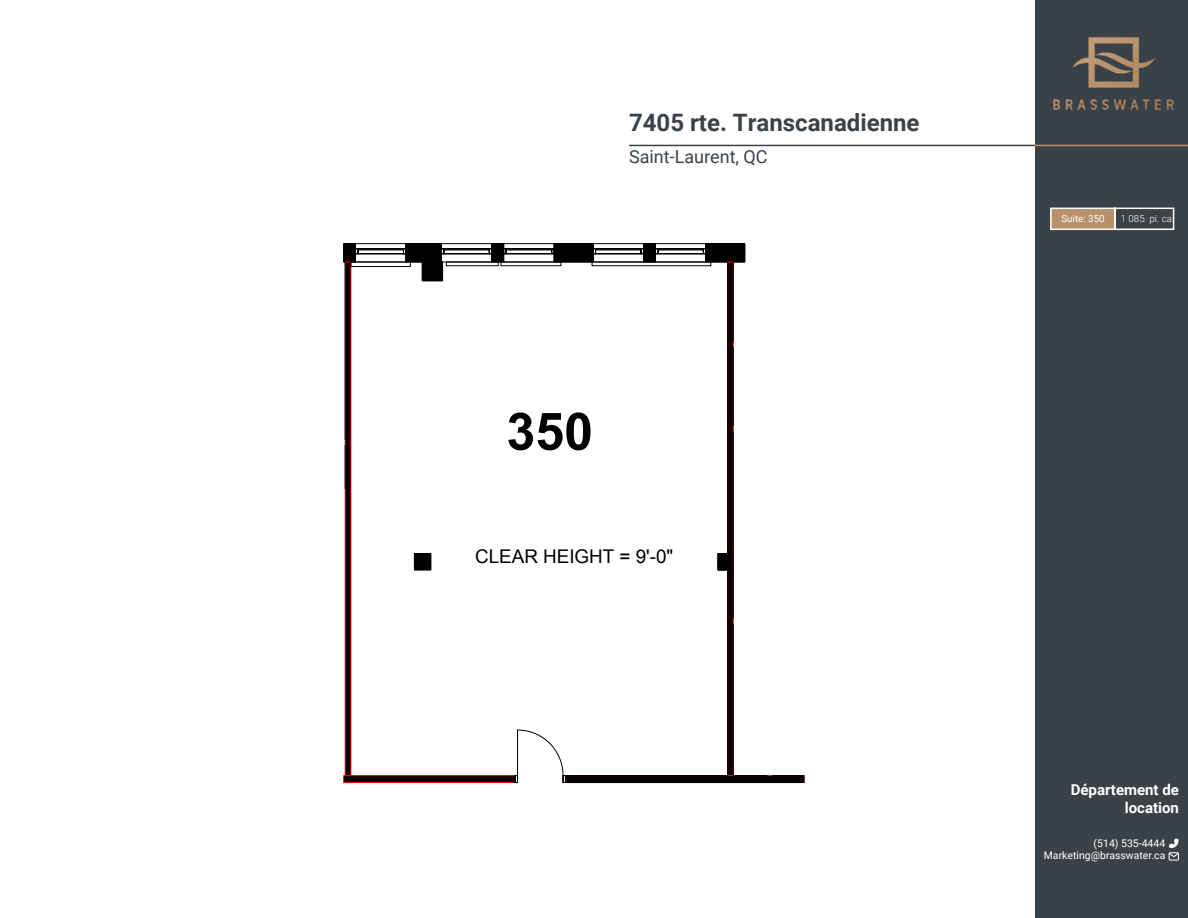
<style>
.page{position:relative;width:1188px;height:918px;background:#fff}
.page>*{position:absolute;margin:0;border:0;box-sizing:border-box;transform-origin:0 0}
.t1{font:700 51.9px "Arial";color:#000}
.t2{font:700 24px "Roboto";color:#3a4248}
.t3{font:18.9px "Arial";color:#000}
.t4{font:18px "Roboto";color:#3a4248}
.t5{font:700 15px/18px "Roboto";color:#fff;text-align:right}
.t6{font:10.5px/12.6px "Roboto";color:#fff;text-align:right}
.t7{font:9.75px "Roboto";color:#fff}
.t8{font:300 9.75px "Roboto";color:#fff}
</style>
<div class="page">
<div style="left:1035px;top:1px;width:153px;height:917px;background:#3a4248"></div>
<img style="left:1053px;top:37px;width:121px;height:73px">
<svg style="left:1169px;top:839px;width:10px;height:22px"></svg>
<hr style="left:1035px;top:145px;width:153px;height:1px;background:#b3926c">
<hr style="left:629px;top:145px;width:406px;height:1px;background:#3a4147">
<svg style="left:1050px;top:207px;width:125px;height:24px"></svg>
<svg style="left:343px;top:243px;width:402px;height:24px"></svg>
<svg style="left:345px;top:262px;width:459px;height:521px"></svg>
<h2 class="t2" style="left:629px;top:106px;width:292px">7405 rte. Transcanadienne</h2>
<h3 class="t4" style="left:629px;top:144px;width:140px">Saint-Laurent, QC</h3>
<h1 class="t1" style="left:506px;top:397px;width:88px">350</h1>
<h3 class="t3" style="left:475px;top:544px;width:199px">CLEAR HEIGHT = 9'-0"</h3>
<p class="t7" style="left:1061px;top:212px;width:45px">Suite: 350</p>
<p class="t8" style="left:1121px;top:212px;width:53px">1 085 pi. ca</p>
<h3 class="t5" style="left:1071px;top:780px;width:110px">Département de location</h3>
<p class="t6" style="left:1044px;top:836px;width:123px">(514) 535-4444<br>Marketing@brasswater.ca</p>
</div>
